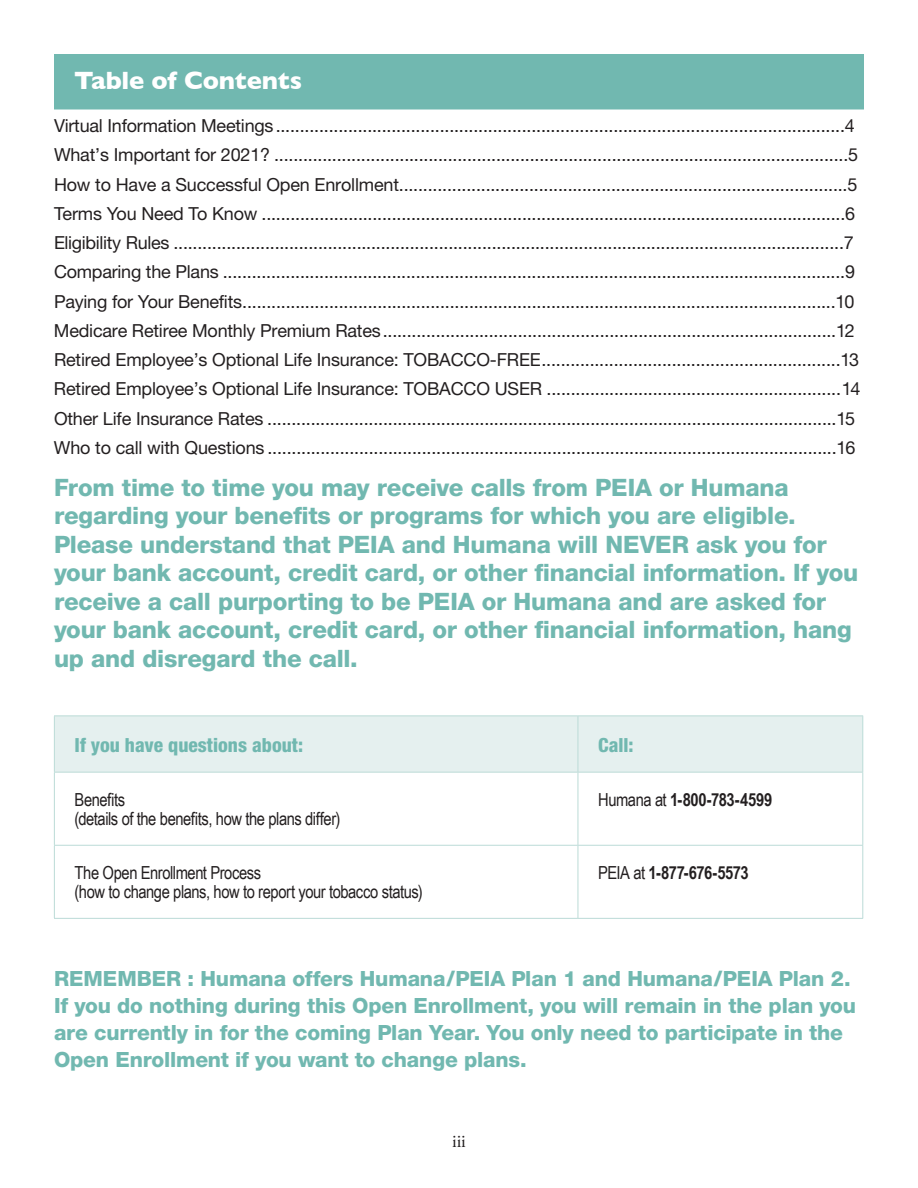
<style>
.page{position:relative;width:918px;height:1188px;background:#fff}
.page>*{position:absolute;margin:0;border:0;box-sizing:border-box;transform-origin:0 0}
.Header_1__big_colore{font:700 25.5px "Gill Sans";letter-spacing:-.01em;color:#fff}
.Paragraph_Style_3{font:800 24px/28.5px "Helvetica Neue";letter-spacing:-.01em;color:#71b8b0}
.Paragraph_Style_4{font:800 21px/27px "Helvetica Neue";letter-spacing:-.01em;color:#71b8b0}
.Table_Headers_bold{font:800 condensed 19.5px "Helvetica Neue";color:#71b8b0}
.Table_of_Contents{font:18px "Helvetica Neue";letter-spacing:-.01em;color:#231f20}
.Table_Body_Cells{font:18px "Arial Narrow";letter-spacing:-.025em;color:#231f20}
.Table_Body_Cells-2{font:700 18px "Arial Narrow";letter-spacing:-.02em;color:#231f20}
.Body{font:18px "Adobe Garamond Pro";color:#231f20}
.s1{font-weight:400}
</style>
<div class="page">
<div style="left:54px;top:54px;width:810px;height:56px;background:#71b8b0"></div>
<div style="left:55px;top:717px;width:807px;height:55px;background:#e5f0ef"></div>
<hr style="left:578px;top:716px;width:1px;height:56px;background:#bbdbd7">
<hr style="left:578px;top:773px;width:1px;height:72px;background:#bbdbd7">
<hr style="left:54px;top:845px;width:524px;height:1px;background:#bbdbd7">
<hr style="left:578px;top:845px;width:285px;height:1px;background:#bbdbd7">
<hr style="left:578px;top:846px;width:1px;height:72px;background:#bbdbd7">
<hr style="left:54px;top:773px;width:1px;height:72px;background:#bbdbd7">
<hr style="left:862px;top:773px;width:1px;height:72px;background:#bbdbd7">
<hr style="left:54px;top:846px;width:1px;height:72px;background:#bbdbd7">
<hr style="left:862px;top:846px;width:1px;height:72px;background:#bbdbd7">
<hr style="left:54px;top:918px;width:524px;height:1px;background:#bbdbd7">
<hr style="left:578px;top:918px;width:285px;height:1px;background:#bbdbd7">
<hr style="left:54px;top:716px;width:524px;height:1px;background:#bbdbd7">
<hr style="left:54px;top:716px;width:1px;height:56px;background:#bbdbd7">
<hr style="left:578px;top:716px;width:285px;height:1px;background:#bbdbd7">
<hr style="left:862px;top:716px;width:1px;height:56px;background:#bbdbd7">
<hr style="left:54px;top:772px;width:524px;height:1px;background:#bbdbd7">
<hr style="left:578px;top:772px;width:285px;height:1px;background:#bbdbd7">
<p class="Header_1__big_colore" style="left:74px;top:60px;width:229px">Table of Contents</p>
<p class="Table_of_Contents" style="left:54px;top:115px;width:802px">Virtual Information Meetings......................................................................................................................4</p>
<p class="Table_of_Contents" style="left:54px;top:144px;width:806px">What’s Important for 2021? .......................................................................................................................5</p>
<p class="Table_of_Contents" style="left:54px;top:173px;width:805px">How to Have a Successful Open Enrollment.............................................................................................5</p>
<p class="Table_of_Contents" style="left:54px;top:203px;width:803px">Terms You Need To Know .........................................................................................................................6</p>
<p class="Table_of_Contents" style="left:54px;top:232px;width:801px">Eligibility Rules ...........................................................................................................................................7</p>
<p class="Table_of_Contents" style="left:54px;top:261px;width:803px">Comparing the Plans .................................................................................................................................9</p>
<p class="Table_of_Contents" style="left:54px;top:290px;width:802px">Paying for Your Benefits...........................................................................................................................10</p>
<p class="Table_of_Contents" style="left:54px;top:320px;width:802px">Medicare Retiree Monthly Premium Rates..............................................................................................12</p>
<p class="Table_of_Contents" style="left:54px;top:349px;width:807px">Retired Employee’s Optional Life Insurance: TOBACCO-FREE..............................................................13</p>
<p class="Table_of_Contents" style="left:54px;top:378px;width:808px">Retired Employee’s Optional Life Insurance: TOBACCO USER .............................................................14</p>
<p class="Table_of_Contents" style="left:54px;top:407px;width:803px">Other Life Insurance Rates ......................................................................................................................15</p>
<p class="Table_of_Contents" style="left:54px;top:437px;width:803px">Who to call with Questions ......................................................................................................................16</p>
<p class="Paragraph_Style_3" style="left:54px;top:473px;width:806px">From time to time you may receive calls from PEIA or Humana regarding your benefits or programs for which you are eligible.<br>Please understand that PEIA and Humana will NEVER ask you for your bank account, credit card, or other financial information. If you receive a call purporting to be PEIA or Humana and are asked for your bank account, credit card, or other financial information, hang up and disregard the call.</p>
<p class="Table_Headers_bold" style="left:75px;top:733px;width:230px">If you have questions about:</p>
<p class="Table_Headers_bold" style="left:598px;top:733px;width:37px">Call:</p>
<p class="Table_Body_Cells" style="left:75px;top:786px;width:52px">Benefits</p>
<p class="Table_Body_Cells" style="left:75px;top:805px;width:267px">(details of the benefits, how the plans differ)</p>
<p class="Table_Body_Cells-2" style="left:598px;top:786px;width:176px"><span class="s1">Humana at</span> 1-800-783-4599</p>
<p class="Table_Body_Cells" style="left:75px;top:859px;width:188px">The Open Enrollment Process</p>
<p class="Table_Body_Cells" style="left:75px;top:879px;width:350px">(how to change plans, how to report your tobacco status)</p>
<p class="Table_Body_Cells-2" style="left:598px;top:859px;width:152px"><span class="s1">PEIA at</span> 1-877-676-5573</p>
<p class="Paragraph_Style_4" style="left:54px;top:965px;width:804px">REMEMBER : Humana offers Humana/PEIA Plan 1 and Humana/PEIA Plan 2.<br>If you do nothing during this Open Enrollment, you will remain in the plan you are currently in for the coming Plan Year. You only need to participate in the Open Enrollment if you want to change plans.</p>
<p class="Body" style="left:452px;top:1131px;width:15px">iii</p>
</div>
